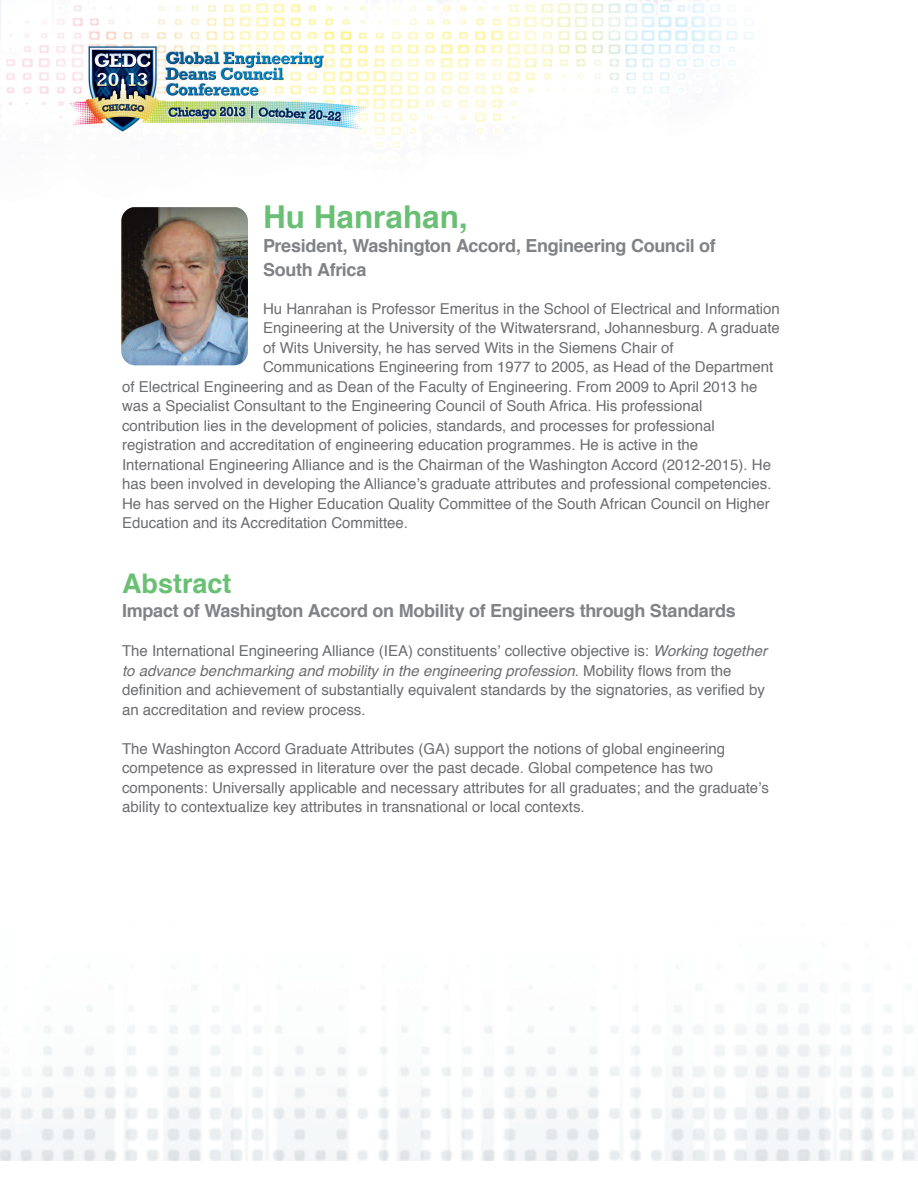
<style>
.page{position:relative;width:918px;height:1188px;background:#fff}
.page>*{position:absolute;margin:0;border:0;box-sizing:border-box;transform-origin:0 0}
.t1{font:700 31.5px "Helvetica";color:#69c074}
.t2{font:700 27px "Helvetica";color:#69c074}
.t3{font:700 18px/24px "Helvetica";letter-spacing:-.02em;color:#808285}
.t4{font:15px/19.5px "Helvetica";color:#6c6d70}
.s1{font-style:italic}
</style>
<div class="page">
<img style="left:0;top:0;width:918px;height:1161px">
<img style="left:121px;top:207px;width:127px;height:158px">
<h1 class="t1" style="left:263px;top:192px;width:206px">Hu Hanrahan,</h1>
<p class="t3" style="left:263px;top:234px;width:454px">President, Washington Accord, Engineering Council of<br>South Africa</p>
<p class="t4" style="left:263px;top:299px;width:518px">Hu Hanrahan is Professor Emeritus in the School of Electrical and Information</p>
<p class="t4" style="left:263px;top:319px;width:518px">Engineering at the University of the Witwatersrand, Johannesburg. A graduate</p>
<p class="t4" style="left:263px;top:338px;width:412px">of Wits University, he has served Wits in the Siemens Chair of</p>
<p class="t4" style="left:263px;top:358px;width:512px">Communications Engineering from 1977 to 2005, as Head of the Department</p>
<p class="t4" style="left:122px;top:377px;width:637px">of Electrical Engineering and as Dean of the Faculty of Engineering. From 2009 to April 2013 he</p>
<p class="t4" style="left:122px;top:397px;width:582px">was a Specialist Consultant to the Engineering Council of South Africa. His professional</p>
<p class="t4" style="left:122px;top:416px;width:594px">contribution lies in the development of policies, standards, and processes for professional</p>
<p class="t4" style="left:122px;top:436px;width:578px">registration and accreditation of engineering education programmes. He is active in the</p>
<p class="t4" style="left:122px;top:455px;width:651px">International Engineering Alliance and is the Chairman of the Washington Accord (2012-2015). He</p>
<p class="t4" style="left:122px;top:475px;width:651px">has been involved in developing the Alliance’s graduate attributes and professional competencies.</p>
<p class="t4" style="left:122px;top:494px;width:649px">He has served on the Higher Education Quality Committee of the South African Council on Higher</p>
<p class="t4" style="left:122px;top:514px;width:287px">Education and its Accreditation Committee.</p>
<h2 class="t2" style="left:122px;top:562px;width:111px">Abstract</h2>
<p class="t3" style="left:122px;top:599px;width:615px">Impact of Washington Accord on Mobility of Engineers through Standards</p>
<p class="t4" style="left:122px;top:642px;width:647px">The International Engineering Alliance (IEA) constituents’ collective objective is: <span class="s1">Working together to advance benchmarking and mobility in the engineering profession</span>. Mobility flows from the definition and achievement of substantially equivalent standards by the signatories, as verified by an accreditation and review process.</p>
<p class="t4" style="left:122px;top:739px;width:648px">The Washington Accord Graduate Attributes (GA) support the notions of global engineering competence as expressed in literature over the past decade. Global competence has two components: Universally applicable and necessary attributes for all graduates; and the graduate’s ability to contextualize key attributes in transnational or local contexts.</p>
</div>
